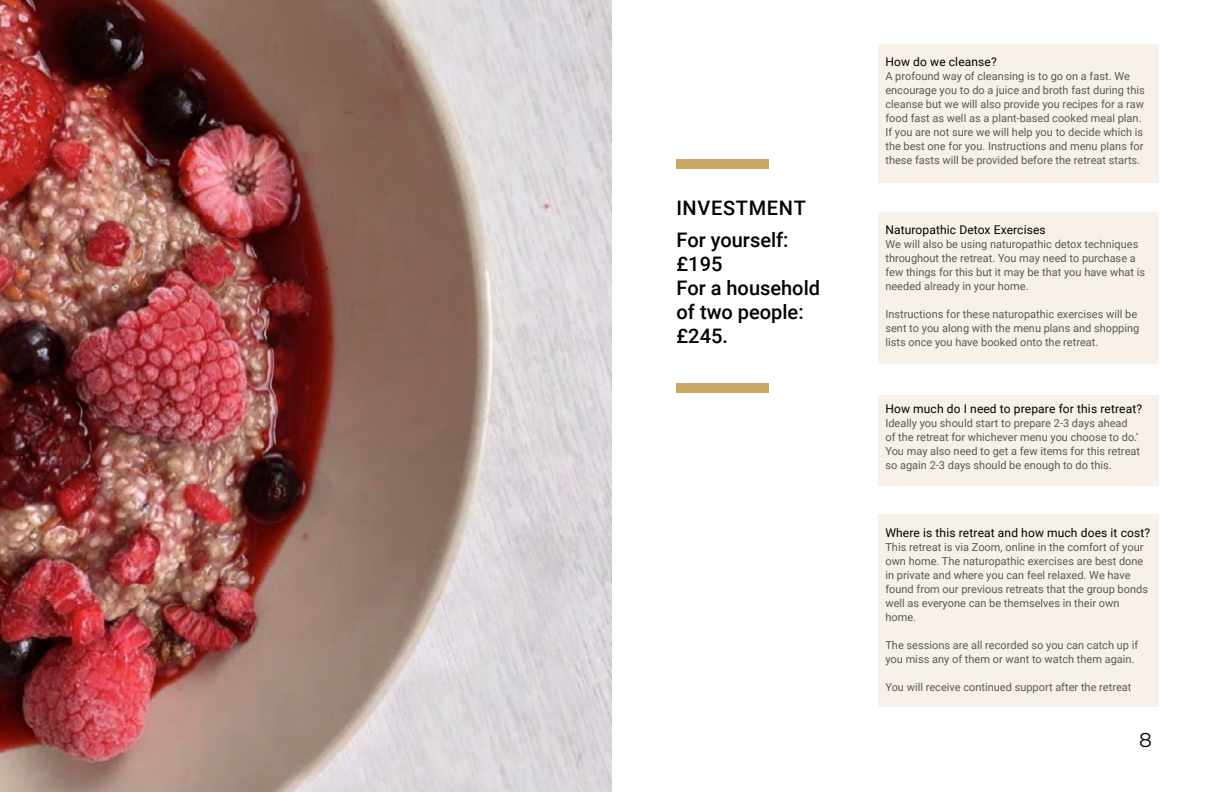
<style>
.page{position:relative;width:1224px;height:792px;background:#fff}
.page>*{position:absolute;margin:0;border:0;box-sizing:border-box;transform-origin:0 0}
.t1{font:500 20px/24px "Roboto";color:#000}
.t2{font:20px "Montserrat";color:#000}
.t3{font:12px "Roboto";letter-spacing:.01em;color:#000}
.t4{font:11px/14px "Roboto";color:#58595b}
</style>
<div class="page">
<div style="left:878px;top:45px;width:281px;height:138px;background:#f7f1e9"></div>
<div style="left:878px;top:395px;width:281px;height:91px;background:#f7f1e9"></div>
<div style="left:878px;top:212px;width:281px;height:152px;background:#f7f1e9"></div>
<div style="left:878px;top:515px;width:281px;height:192px;background:#f7f1e9"></div>
<div style="left:677px;top:384px;width:92px;height:9px;background:#c9a863"></div>
<div style="left:677px;top:160px;width:92px;height:9px;background:#c9a863"></div>
<img style="left:0;top:0;width:612px;height:792px">
<h1 class="t1" style="left:677px;top:191px;width:131px;line-height:32px">INVESTMENT<br>For yourself:</h1>
<h1 class="t1" style="left:677px;top:251px;width:145px">£195<br>For a household of two people: £245.</h1>
<p class="t3" style="left:885px;top:54px;width:113px">How do we cleanse?</p>
<p class="t4" style="left:885px;top:69px;width:261px">A profound way of cleansing is to go on a fast. We encourage you to do a juice and broth fast during this cleanse but we will also provide you recipes for a raw food fast as well as a plant-based cooked meal plan.<br>If you are not sure we will help you to decide which is the best one for you. Instructions and menu plans for these fasts will be provided before the retreat starts.</p>
<p class="t3" style="left:885px;top:221px;width:162px">Naturopathic Detox Exercises</p>
<p class="t4" style="left:885px;top:237px;width:261px">We will also be using naturopathic detox techniques throughout the retreat. You may need to purchase a few things for this but it may be that you have what is needed already in your home.</p>
<p class="t4" style="left:885px;top:307px;width:255px">Instructions for these naturopathic exercises will be sent to you along with the menu plans and shopping lists once you have booked onto the retreat.</p>
<p class="t3" style="left:885px;top:400px;width:258px">How much do I need to prepare for this retreat?</p>
<p class="t4" style="left:885px;top:415px;width:256px">Ideally you should start to prepare 2-3 days ahead of the retreat for whichever menu you choose to do.’ You may also need to get a few items for this retreat so again 2-3 days should be enough to do this.</p>
<p class="t3" style="left:885px;top:524px;width:266px">Where is this retreat and how much does it cost?</p>
<p class="t4" style="left:885px;top:540px;width:264px">This retreat is via Zoom, online in the comfort of your own home. The naturopathic exercises are best done in private and where you can feel relaxed. We have found from our previous retreats that the group bonds well as everyone can be themselves in their own home.</p>
<p class="t4" style="left:885px;top:638px;width:254px">The sessions are all recorded so you can catch up if you miss any of them or want to watch them again.</p>
<p class="t4" style="left:885px;top:680px;width:248px">You will receive continued support after the retreat</p>
<h1 class="t2" style="left:1139px;top:726px;width:14px">8</h1>
</div>
